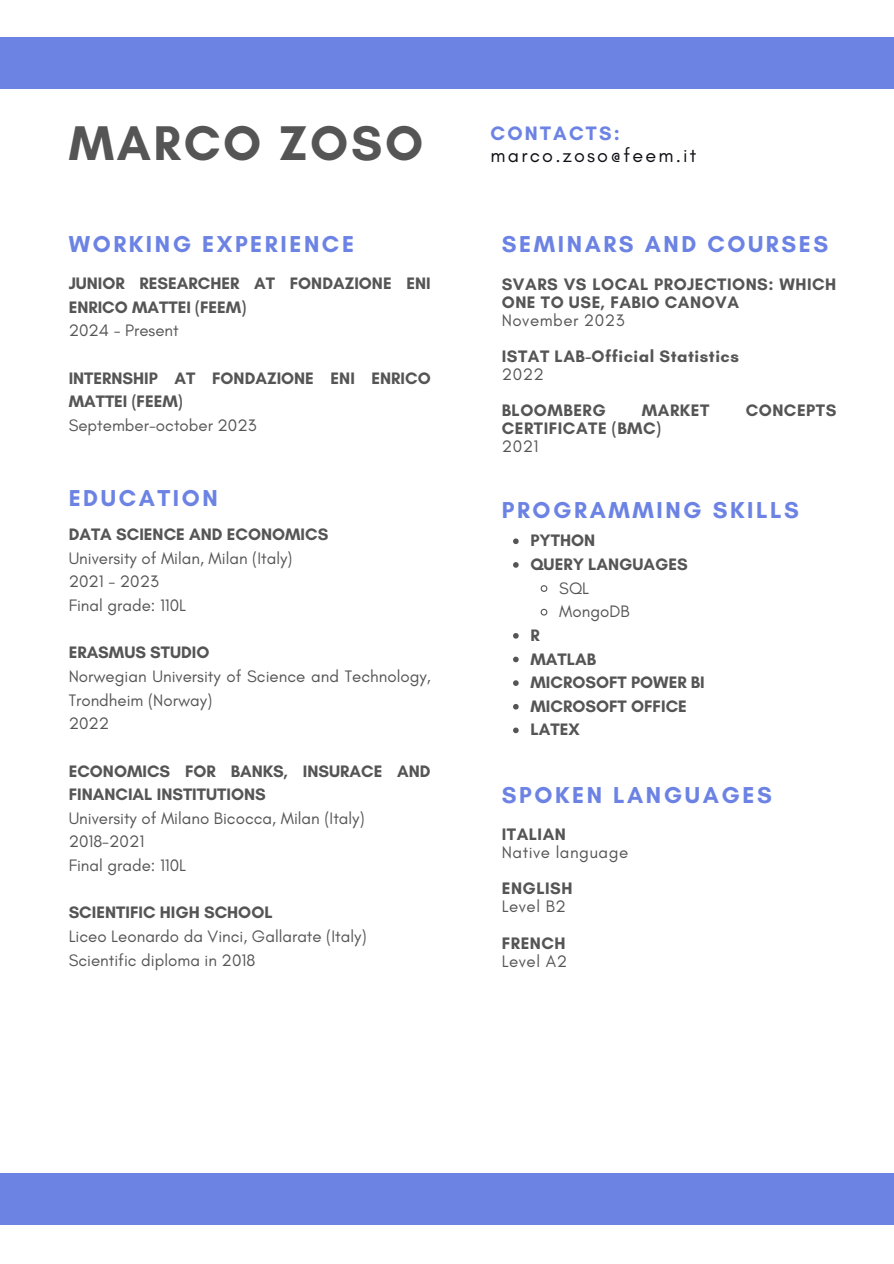
<style>
.page{position:relative;width:894px;height:1264px;background:#fff}
.page>*{position:absolute;margin:0;border:0;box-sizing:border-box;transform-origin:0 0}
.t1{font:700 49.65px "Glacial Indifference";letter-spacing:.055em;color:#555}
.t2{font:700 23.4px "Glacial Indifference";letter-spacing:.11em;color:#6c83e4}
.t3{font:19.8px "Glacial Indifference";letter-spacing:.11em;color:#0f1015}
.t4{font:700 19.8px "Glacial Indifference";letter-spacing:.11em;color:#6c83e4}
.t5{font:16.95px/23.7px "Glacial Indifference";color:#555}
.t6{font:700 16.95px/23.7px "Glacial Indifference";color:#555}
.t7{font:700 16.95px/18px "Glacial Indifference";letter-spacing:.03em;color:#555}
.t8{font:16.95px "Glacial Indifference";letter-spacing:.03em;color:#555}
</style>
<div class="page">
<div style="left:0;top:1173px;width:893px;height:51px;background:#6c83e4"></div>
<svg style="left:513px;top:538px;width:5px;height:6px"></svg>
<svg style="left:513px;top:562px;width:5px;height:5px"></svg>
<svg style="left:540px;top:585px;width:8px;height:7px"></svg>
<svg style="left:540px;top:608px;width:8px;height:8px"></svg>
<svg style="left:513px;top:633px;width:5px;height:5px"></svg>
<svg style="left:513px;top:656px;width:5px;height:6px"></svg>
<svg style="left:513px;top:680px;width:5px;height:6px"></svg>
<svg style="left:513px;top:704px;width:5px;height:5px"></svg>
<svg style="left:513px;top:727px;width:5px;height:6px"></svg>
<div style="left:0;top:37px;width:893px;height:52px;background:#6c83e4"></div>
<h1 class="t1" style="left:69px;top:113px;width:356px">MARCO ZOSO</h1>
<p class="t2" style="left:69px;top:230px;width:287px">WORKING EXPERIENCE</p>
<p class="t6" style="left:69px;top:271px;width:363px">JUNIOR RESEARCHER AT FONDAZIONE ENI<br>ENRICO MATTEI (FEEM)</p>
<p class="t5" style="left:69px;top:319px;width:112px">2024 - Present</p>
<p class="t6" style="left:69px;top:366px;width:363px">INTERNSHIP AT FONDAZIONE ENI ENRICO<br>MATTEI (FEEM)</p>
<p class="t5" style="left:69px;top:413px;width:189px">September-october 2023</p>
<h2 class="t2" style="left:69px;top:483px;width:151px">EDUCATION</h2>
<p class="t6" style="left:69px;top:522px;width:261px">DATA SCIENCE AND ECONOMICS</p>
<p class="t5" style="left:69px;top:546px;width:225px">University of Milan, Milan (Italy)<br>2021 - 2023<br>Final grade: 110L</p>
<p class="t6" style="left:69px;top:640px;width:142px">ERASMUS STUDIO</p>
<p class="t5" style="left:69px;top:664px;width:363px">Norwegian University of Science and Technology,<br>Trondheim (Norway)<br>2022</p>
<p class="t6" style="left:69px;top:758px;width:363px">ECONOMICS FOR BANKS, INSURACE AND<br>FINANCIAL INSTITUTIONS</p>
<p class="t5" style="left:69px;top:806px;width:297px">University of Milano Bicocca, Milan (Italy)<br>2018-2021<br>Final grade: 110L</p>
<p class="t6" style="left:69px;top:900px;width:205px">SCIENTIFIC HIGH SCHOOL</p>
<p class="t5" style="left:69px;top:924px;width:299px">Liceo Leonardo da Vinci, Gallarate (Italy)<br>Scientific diploma in 2018</p>
<p class="t4" style="left:490px;top:122px;width:131px">CONTACTS:</p>
<p class="t3" style="left:490px;top:143px;width:207px">marco.zoso@feem.it</p>
<p class="t2" style="left:501px;top:230px;width:328px">SEMINARS AND COURSES</p>
<p class="t7" style="left:501px;top:275px;width:336px">SVARS VS LOCAL PROJECTIONS: WHICH<br>ONE TO USE, FABIO CANOVA</p>
<p class="t8" style="left:501px;top:310px;width:124px">November 2023</p>
<p class="t7" style="left:501px;top:347px;width:239px">ISTAT LAB-Official Statistics</p>
<p class="t5" style="left:501px;top:362px;width:44px">2022</p>
<p class="t7" style="left:501px;top:401px;width:105px">BLOOMBERG</p>
<p class="t6" style="left:641px;top:398px;width:69px">MARKET</p>
<p class="t7" style="left:745px;top:401px;width:92px">CONCEPTS</p>
<p class="t7" style="left:501px;top:419px;width:161px">CERTIFICATE (BMC)</p>
<p class="t5" style="left:501px;top:434px;width:38px">2021</p>
<h2 class="t2" style="left:501px;top:496px;width:298px">PROGRAMMING SKILLS</h2>
<h2 class="t6" style="left:530px;top:528px;width:66px">PYTHON</h2>
<h2 class="t6" style="left:530px;top:552px;width:159px">QUERY LANGUAGES</h2>
<p class="t5" style="left:559px;top:576px;width:31px">SQL</p>
<p class="t5" style="left:559px;top:599px;width:72px">MongoDB</p>
<p class="t6" style="left:530px;top:623px;width:11px">R</p>
<p class="t6" style="left:530px;top:646px;width:67px">MATLAB</p>
<p class="t6" style="left:530px;top:670px;width:176px">MICROSOFT POWER BI</p>
<p class="t6" style="left:530px;top:694px;width:158px">MICROSOFT OFFICE</p>
<p class="t6" style="left:530px;top:717px;width:51px">LATEX</p>
<p class="t2" style="left:501px;top:780px;width:271px">SPOKEN LANGUAGES</p>
<p class="t7" style="left:501px;top:825px;width:66px">ITALIAN</p>
<h2 class="t8" style="left:501px;top:842px;width:128px">Native language</h2>
<p class="t7" style="left:501px;top:879px;width:72px">ENGLISH</p>
<p class="t5" style="left:501px;top:894px;width:65px">Level B2</p>
<p class="t6" style="left:501px;top:930px;width:65px">FRENCH</p>
<p class="t5" style="left:501px;top:948px;width:67px">Level A2</p>
</div>
